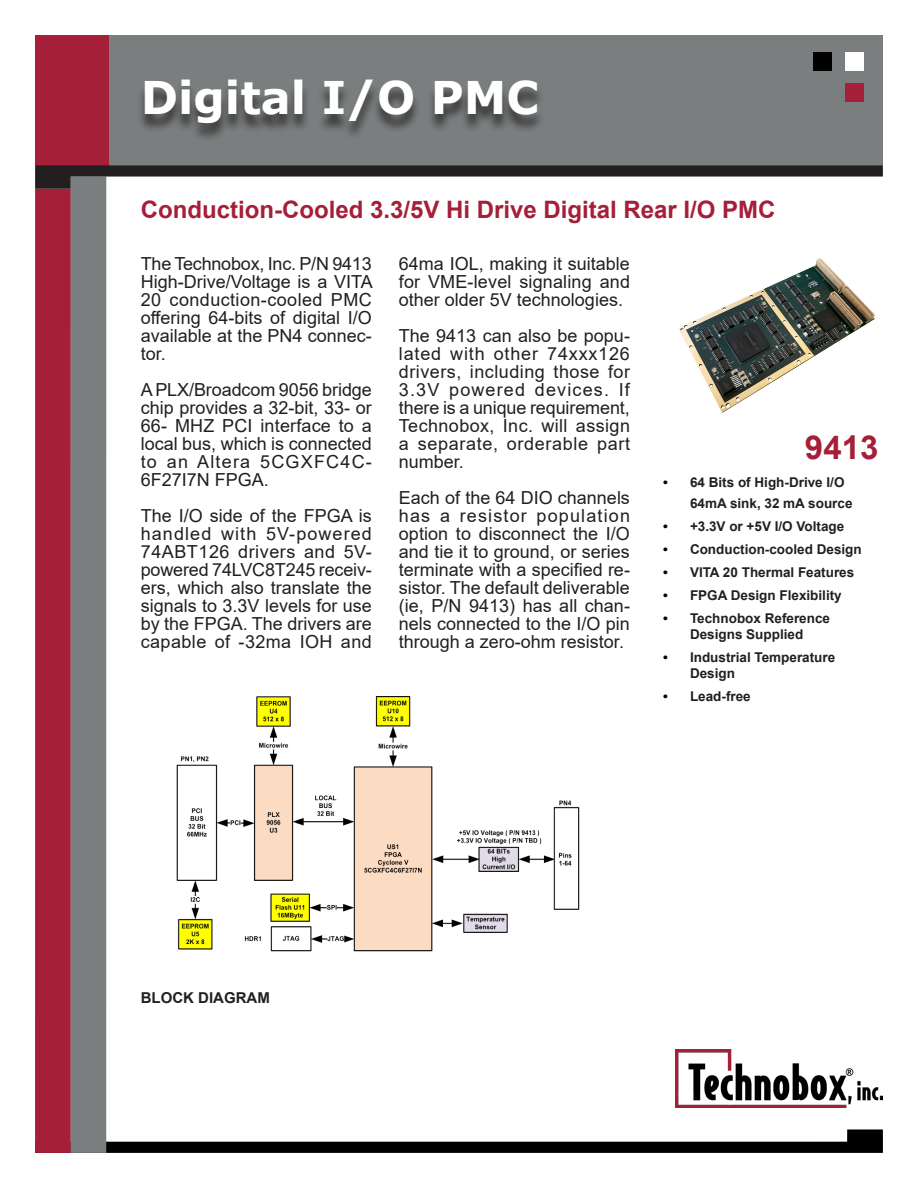
<style>
.page{position:relative;width:918px;height:1188px;background:#fff}
.page>*{position:absolute;margin:0;border:0;box-sizing:border-box;transform-origin:0 0}
.t1{font:700 45px "Verdana";color:#fff}
.Body{font:700 33px "Arial";color:#a61f38}
.Body-2{font:700 24px "Arial";color:#a61f38}
.Datasheet_Body{font:18px/18px "Arial";color:#231f20;text-align:justify}
.Datasheet_Body-2{font:700 15px "Arial";color:#231f20}
.Datasheet_Bullet_Sty{font:700 13.5px/16.2px "Arial";color:#231f20}
.s1{color:#000001}
</style>
<div class="page">
<div style="left:109px;top:35px;width:774px;height:130px;background:#7a7e7f"></div>
<div style="left:35px;top:35px;width:74px;height:130px;background:#a61f38"></div>
<svg style="left:106px;top:1129px;width:777px;height:24px"></svg>
<div style="left:35px;top:189px;width:36px;height:964px;background:#a61f38"></div>
<div style="left:71px;top:177px;width:35px;height:976px;background:#7a7e7f"></div>
<div style="left:845px;top:52px;width:18px;height:18px;background:#fff"></div>
<div style="left:845px;top:84px;width:18px;height:18px;background:#a61f38"></div>
<div style="left:813px;top:52px;width:19px;height:18px;background:#000"></div>
<img style="left:675px;top:1049px;width:208px;height:58px">
<svg style="left:35px;top:165px;width:848px;height:24px"></svg>
<img style="left:678px;top:258px;width:197px;height:155px">
<div style="left:136px;top:83px;width:409px;height:59px;background:#231f20;opacity:.75"></div>
<img style="left:176px;top:696px;width:404px;height:256px">
<p class="t1" style="left:141px;top:66px;width:400px">Digital I/O PMC</p>
<p class="Body-2" style="left:141px;top:192px;width:636px">Conduction-Cooled 3.3/5V Hi Drive Digital Rear I/O PMC</p>
<p class="Datasheet_Body" style="left:141px;top:255px;width:234px">The Technobox, Inc. P/N 9413<br>High-Drive/Voltage is a VITA 20 conduction-cooled PMC offering 64-bits of digital I/O available at the PN4 connec&shy;tor.</p>
<p class="Datasheet_Body" style="left:141px;top:381px;width:233px">A PLX/Broadcom 9056 bridge chip provides a 32-bit, 33- or 66- MHZ PCI interface to a local bus, which is connected to an Altera 5CGXFC4C-6F27I7N FPGA.</p>
<p class="Datasheet_Body" style="left:141px;top:507px;width:233px">The I/O side of the FPGA is handled with 5V-powered 74ABT126 drivers and 5V&shy;powered 74LVC8T245 receiv&shy;ers, which also translate the signals to 3.3V levels for use by the FPGA. The drivers are capable of -32ma IOH and</p>
<p class="Datasheet_Body" style="left:399px;top:255px;width:233px">64ma IOL, making it suitable for VME-level signaling and other older 5V technologies.</p>
<p class="Datasheet_Body" style="left:399px;top:327px;width:233px">The 9413 can also be popu&shy;lated with other 74xxx126 drivers, including those for 3.3V powered devices. If there is a unique requirement, Technobox, Inc. will assign a separate, orderable part number.</p>
<p class="Datasheet_Body" style="left:399px;top:489px;width:233px">Each of the 64 DIO channels has a resistor population option to disconnect the I/O and tie it to ground, or series terminate with a specified re&shy;sistor. The default deliverable (ie, P/N 9413) has all chan&shy;nels connected to the I/O pin through a zero-ohm resistor.</p>
<p class="Body" style="left:805px;top:424px;width:75px">9413</p>
<p class="Datasheet_Bullet_Sty" style="left:690px;top:472px;width:164px;line-height:21px;text-indent:-27px"><span class="s1">•</span> 64 Bits of High-Drive I/O<br>64mA sink, 32 mA source</p>
<p class="Datasheet_Bullet_Sty" style="left:663px;top:518px;width:183px"><span class="s1">•</span> +3.3V or +5V I/O Voltage</p>
<p class="Datasheet_Bullet_Sty" style="left:663px;top:541px;width:200px"><span class="s1">•</span> Conduction-cooled Design</p>
<p class="Datasheet_Bullet_Sty" style="left:663px;top:564px;width:193px"><span class="s1">•</span> VITA 20 Thermal Features</p>
<p class="Datasheet_Bullet_Sty" style="left:663px;top:587px;width:180px"><span class="s1">•</span> FPGA Design Flexibility</p>
<p class="Datasheet_Bullet_Sty" style="left:663px;top:610px;width:169px;text-align:center"><span class="s1">•</span> Technobox Reference<br>Designs Supplied</p>
<p class="Datasheet_Bullet_Sty" style="left:690px;top:649px;width:147px;text-indent:-27px"><span class="s1">•</span> Industrial Temperature<br>Design</p>
<p class="Datasheet_Bullet_Sty" style="left:663px;top:688px;width:89px"><span class="s1">•</span> Lead-free</p>
<p class="Datasheet_Body-2" style="left:141px;top:987px;width:131px">BLOCK DIAGRAM</p>
</div>
